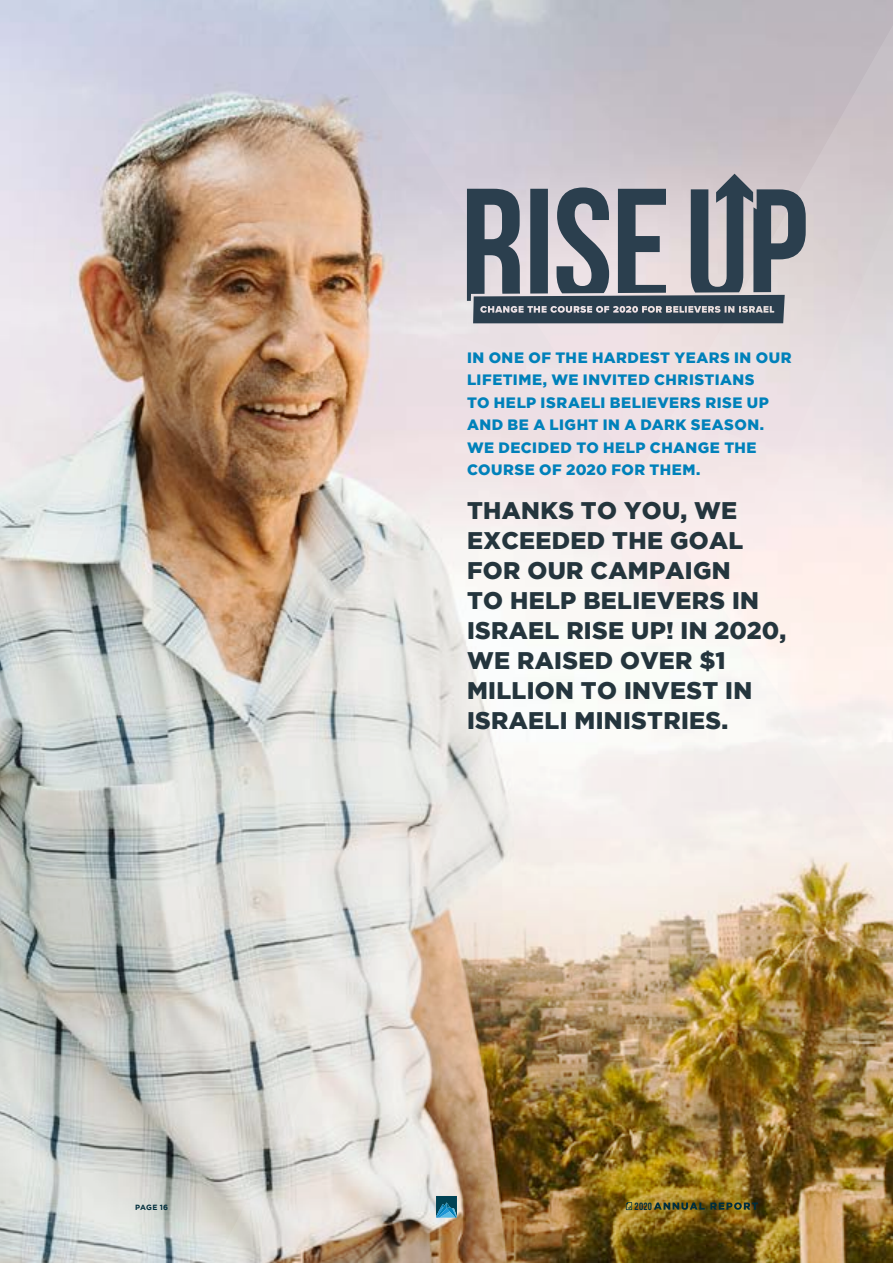
<style>
.page{position:relative;width:893px;height:1263px;background:#fff}
.page>*{position:absolute;margin:0;border:0;box-sizing:border-box;transform-origin:0 0}
.t1{font:900 24px/30px "Gotham";letter-spacing:.015em;color:#24353d}
.t2{font:900 15px/22.5px "Gotham";letter-spacing:.035em;color:#0081ba}
.t3{font:10.5px "Bebas Neue";color:#002e3c}
.t4{font:700 7.5px "Gotham";letter-spacing:.025em;color:#002e3c}
</style>
<div class="page">
<img style="left:0;top:0;width:893px;height:1263px">
<svg style="left:467px;top:174px;width:339px;height:149px"></svg>
<svg style="left:626px;top:1202px;width:6px;height:8px"></svg>
<svg style="left:654px;top:1202px;width:104px;height:8px"></svg>
<svg style="left:436px;top:1196px;width:21px;height:22px"></svg>
<p class="t2" style="left:467px;top:346px;width:326px">IN ONE OF THE HARDEST YEARS IN OUR<br>LIFETIME, WE INVITED CHRISTIANS<br>TO HELP ISRAELI BELIEVERS RISE UP<br>AND BE A LIGHT IN A DARK SEASON.<br>WE DECIDED TO HELP CHANGE THE<br>COURSE OF 2020 FOR THEM.</p>
<h1 class="t1" style="left:467px;top:495px;width:321px">THANKS TO YOU, WE<br>EXCEEDED THE GOAL<br>FOR OUR CAMPAIGN<br>TO HELP BELIEVERS IN<br>ISRAEL RISE UP! IN 2020,<br>WE RAISED OVER $1<br>MILLION TO INVEST IN<br>ISRAELI MINISTRIES.</h1>
<p class="t4" style="left:135px;top:1202px;width:35px">PAGE 16</p>
<p class="t3" style="left:635px;top:1200px;width:19px">2020</p>
</div>
